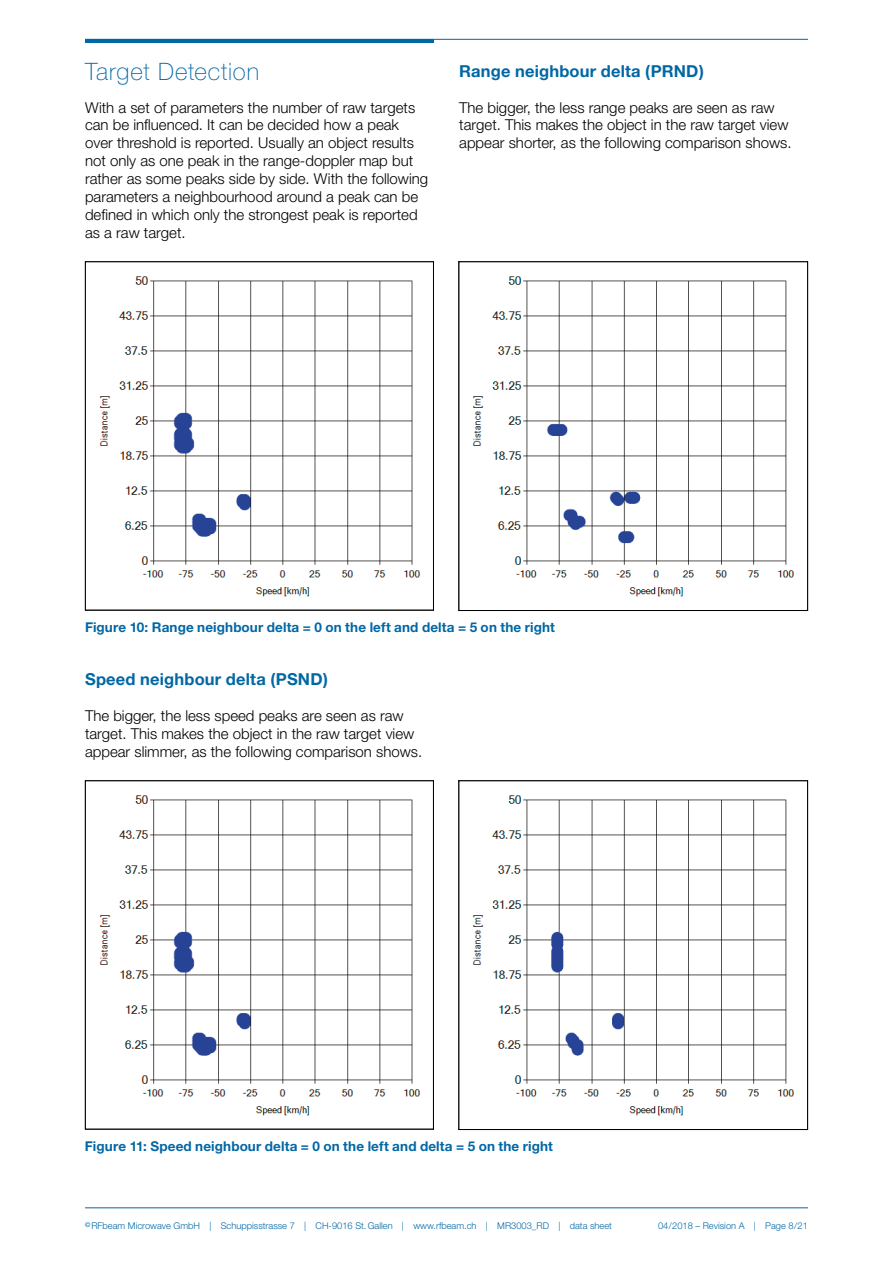
<style>
.page{position:relative;width:893px;height:1263px;background:#fff}
.page>*{position:absolute;margin:0;border:0;box-sizing:border-box;transform-origin:0 0}
.t1{font:100 24px "Helvetica Neue LT Std";letter-spacing:.03em;color:#0067a5}
.t2{font:700 16.5px "Helvetica Neue LT Std";letter-spacing:.01em;color:#0067a5}
.t3{font:300 15px/17.9px "Helvetica Neue LT Std";color:#000}
.t4{font:700 13.5px "Helvetica Neue LT Std";letter-spacing:.01em;color:#0067a5}
.t5{font:300 9.3px "Helvetica Neue LT Std";color:#0067a5}
</style>
<div class="page">
<hr style="left:85px;top:1207px;width:723px;height:1px;background:#0067a5">
<hr style="left:85px;top:39px;width:723px;height:1px;background:#0067a5">
<hr style="left:85px;top:39px;width:349px;height:4px;background:#0067a5">
<img style="left:99px;top:276px;width:321px;height:321px">
<div style="left:85px;top:261px;width:349px;height:349px;border:1px solid #000"></div>
<img style="left:99px;top:795px;width:321px;height:321px">
<div style="left:85px;top:780px;width:349px;height:349px;border:1px solid #000"></div>
<img style="left:472px;top:276px;width:322px;height:321px">
<div style="left:459px;top:261px;width:349px;height:350px;border:1px solid #000"></div>
<img style="left:472px;top:795px;width:322px;height:321px">
<div style="left:459px;top:780px;width:349px;height:350px;border:1px solid #000"></div>
<h1 class="t1" style="left:85px;top:58px;width:176px">Target Detection</h1>
<p class="t3" style="left:85px;top:98px;width:345px">With a set of parameters the number of raw targets can be influenced. It can be decided how a peak over threshold is reported. Usually an object results not only as one peak in the range-doppler map but rather as some peaks side by side. With the following parameters a neighbourhood around a peak can be defined in which only the strongest peak is reported as a raw target.</p>
<p class="t2" style="left:459px;top:61px;width:246px">Range neighbour delta (PRND)</p>
<p class="t3" style="left:459px;top:98px;width:334px">The bigger, the less range peaks are seen as raw target. This makes the object in the raw target view appear shorter, as the following comparison shows.</p>
<p class="t4" style="left:85px;top:618px;width:471px">Figure 10: Range neighbour delta = 0 on the left and delta = 5 on the right</p>
<p class="t2" style="left:85px;top:669px;width:245px">Speed neighbour delta (PSND)</p>
<p class="t3" style="left:85px;top:706px;width:339px">The bigger, the less speed peaks are seen as raw target. This makes the object in the raw target view appear slimmer, as the following comparison shows.</p>
<p class="t4" style="left:85px;top:1137px;width:470px">Figure 11: Speed neighbour delta = 0 on the left and delta = 5 on the right</p>
<p class="t5" style="left:85px;top:1220px;width:528px"><sup>©</sup> RFbeam Microwave GmbH | Schuppisstrasse 7 | CH-9016 St.Gallen | www.rfbeam.ch | MR3003_RD | data sheet</p>
<p class="t5" style="left:658px;top:1220px;width:151px">04/2018 – Revision A | Page 8/21</p>
</div>
